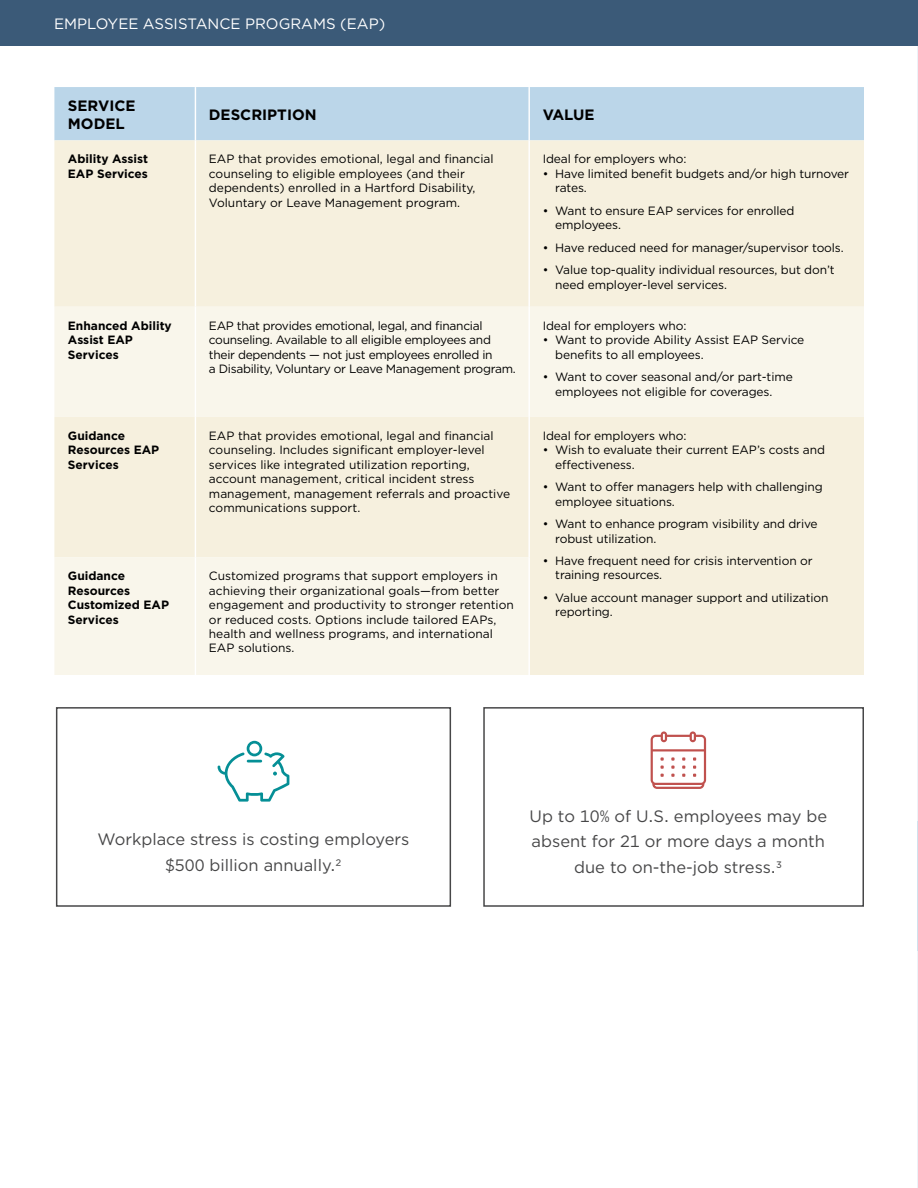
<style>
.page{position:relative;width:918px;height:1188px;background:#fff}
.page>*{position:absolute;margin:0;border:0;box-sizing:border-box;transform-origin:0 0}
.t1{font:16.5px/25.5px "Gotham";color:#474748;text-align:center}
.t2{font:15px "Gotham";color:#fff}
.t3{font:700 15px/18px "Gotham";color:#000}
.t4{font:12px/14.4px "Gotham";letter-spacing:-.01em;color:#000}
.t5{font:700 12px/14.4px "Gotham";color:#000}
</style>
<div class="page">
<hr style="left:917px;top:0;width:1px;height:1188px;background:#ebf2f8">
<hr style="left:917px;top:821px;width:1px;height:130px;background:#cee1ee">
<div style="left:54px;top:87px;width:810px;height:53px;background:#bbd6e9"></div>
<div style="left:54px;top:140px;width:810px;height:167px;background:#f6f0de"></div>
<svg style="left:54px;top:307px;width:810px;height:368px;background:#f7f2e4"></svg>
<hr style="left:528px;top:87px;width:2px;height:53px;background:#fff">
<hr style="left:528px;top:140px;width:2px;height:167px;background:#fff">
<hr style="left:528px;top:307px;width:2px;height:110px;background:#fff">
<hr style="left:528px;top:417px;width:2px;height:140px;background:#fff">
<hr style="left:528px;top:557px;width:2px;height:118px;background:#fff">
<hr style="left:195px;top:87px;width:1px;height:53px;background:#fff">
<hr style="left:195px;top:140px;width:1px;height:167px;background:#fff">
<hr style="left:195px;top:307px;width:1px;height:110px;background:#fff">
<hr style="left:195px;top:417px;width:1px;height:140px;background:#fff">
<hr style="left:195px;top:557px;width:1px;height:118px;background:#fff">
<div style="left:0;top:0;width:918px;height:45px;background:#3b5a78"></div>
<div style="left:56px;top:707px;width:395px;height:200px;border:2px solid #474748"></div>
<div style="left:483px;top:707px;width:381px;height:200px;border:2px solid #474748"></div>
<svg style="left:218px;top:741px;width:71px;height:61px"></svg>
<svg style="left:651px;top:731px;width:55px;height:58px"></svg>
<p class="t2" style="left:54px;top:14px;width:333px">EMPLOYEE ASSISTANCE PROGRAMS (EAP)</p>
<p class="t3" style="left:68px;top:96px;width:69px">SERVICE<br>MODEL</p>
<p class="t3" style="left:209px;top:105px;width:109px">DESCRIPTION</p>
<p class="t3" style="left:543px;top:105px;width:53px">VALUE</p>
<p class="t5" style="left:68px;top:152px;width:82px">Ability Assist<br>EAP Services</p>
<p class="t4" style="left:209px;top:152px;width:286px">EAP that provides emotional, legal and financial counseling to eligible employees (and their dependents) enrolled in a Hartford Disability, Voluntary or Leave Management program.</p>
<p class="t4" style="left:543px;top:152px;width:145px">Ideal for employers who:</p>
<p class="t4" style="left:555px;top:166px;width:295px;text-indent:-13px">• Have limited benefit budgets and/or high turnover rates.</p>
<p class="t4" style="left:555px;top:203px;width:241px;text-indent:-13px">• Want to ensure EAP services for enrolled employees.</p>
<p class="t4" style="left:543px;top:240px;width:303px">• Have reduced need for manager/supervisor tools.</p>
<p class="t4" style="left:555px;top:262px;width:281px;text-indent:-13px">• Value top-quality individual resources, but don’t need employer-level services.</p>
<p class="t5" style="left:68px;top:318px;width:105px">Enhanced Ability<br>Assist EAP<br>Services</p>
<p class="t4" style="left:209px;top:318px;width:308px">EAP that provides emotional, legal, and financial counseling. Available to all eligible employees and their dependents — not just employees enrolled in<br>a Disability, Voluntary or Leave Management program.</p>
<p class="t4" style="left:543px;top:318px;width:145px">Ideal for employers who:</p>
<p class="t4" style="left:555px;top:333px;width:251px;text-indent:-13px">• Want to provide Ability Assist EAP Service benefits to all employees.</p>
<p class="t4" style="left:555px;top:369px;width:239px;text-indent:-13px">• Want to cover seasonal and/or part-time employees not eligible for coverages.</p>
<p class="t5" style="left:68px;top:428px;width:93px">Guidance<br>Resources EAP<br>Services</p>
<p class="t4" style="left:209px;top:428px;width:303px">EAP that provides emotional, legal and financial counseling. Includes significant employer-level services like integrated utilization reporting, account management, critical incident stress management, management referrals and proactive communications support.</p>
<p class="t4" style="left:543px;top:428px;width:145px">Ideal for employers who:</p>
<p class="t4" style="left:555px;top:443px;width:271px;text-indent:-13px">• Wish to evaluate their current EAP’s costs and effectiveness.</p>
<p class="t4" style="left:555px;top:480px;width:269px;text-indent:-13px">• Want to offer managers help with challenging employee situations.</p>
<p class="t4" style="left:555px;top:516px;width:264px;text-indent:-13px">• Want to enhance program visibility and drive robust utilization.</p>
<p class="t4" style="left:555px;top:553px;width:259px;text-indent:-13px">• Have frequent need for crisis intervention or training resources.</p>
<p class="t4" style="left:555px;top:590px;width:275px;text-indent:-13px">• Value account manager support and utilization reporting.</p>
<p class="t5" style="left:68px;top:569px;width:103px">Guidance<br>Resources<br>Customized EAP<br>Services</p>
<p class="t4" style="left:209px;top:569px;width:307px">Customized programs that support employers in achieving their organizational goals—from better engagement and productivity to stronger retention or reduced costs. Options include tailored EAPs, health and wellness programs, and international EAP solutions.</p>
<h1 class="t1" style="left:98px;top:826px;width:313px">Workplace stress is costing employers $500 billion annually.2</h1>
<h1 class="t1" style="left:530px;top:803px;width:299px">Up to 10% of U.S. employees may be absent for 21 or more days a month due to on-the-job stress.3</h1>
</div>
